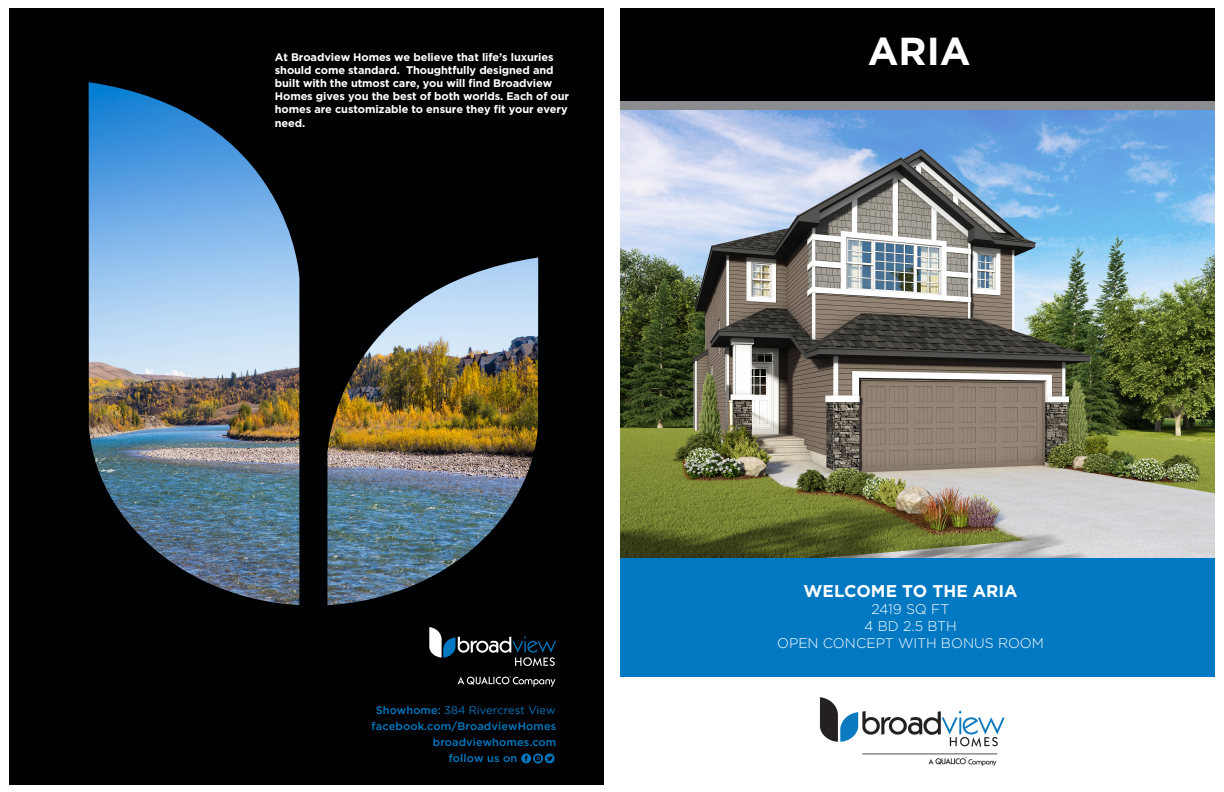
<style>
.page{position:relative;width:1224px;height:792px;background:#fff}
.page>*{position:absolute;margin:0;border:0;box-sizing:border-box;transform-origin:0 0}
.t1{font:700 39px "Gotham";color:#fff}
.t2{font:700 17px "Gotham";letter-spacing:-.005em;color:#fff}
.t3{font:300 14px "Gotham";letter-spacing:-.005em;color:#fff}
.t4{font:700 11px/13.2px "Gotham";letter-spacing:-.01em;color:#fff}
.t5{font:500 11px "Gotham";letter-spacing:.01em;color:#0079c2}
.t6{font:11px "Gotham";letter-spacing:.01em;color:#0079c2}
.s1{font-weight:500}
</style>
<div class="page">
<img style="left:9px;top:8px;width:595px;height:777px">
<svg style="left:429px;top:627px;width:127px;height:39px;background:#262f35"></svg>
<svg style="left:457px;top:676px;width:99px;height:11px"></svg>
<svg style="left:521px;top:753px;width:34px;height:11px"></svg>
<img style="left:620px;top:109px;width:595px;height:450px">
<div style="left:613px;top:0;width:604px;height:103px;background:#000103"></div>
<div style="left:613px;top:101px;width:611px;height:8px;background:#8a8c8f"></div>
<div style="left:612px;top:559px;width:612px;height:118px;background:#0078c2"></div>
<div style="left:0;top:0;width:1224px;height:7px;background:#fff"></div>
<div style="left:1216px;top:0;width:8px;height:792px;background:#fff"></div>
<div style="left:605px;top:0;width:15px;height:792px;background:#fff"></div>
<img style="left:819px;top:697px;width:186px;height:69px">
<p class="t4" style="left:275px;top:50px;width:296px">At Broadview Homes we believe that life’s luxuries should come standard. Thoughtfully designed and built with the utmost care, you will find Broadview Homes gives you the best of both worlds. Each of our homes are customizable to ensure they fit your every need.</p>
<p class="t6" style="left:376px;top:704px;width:181px"><span class="s1">Showhome:</span> 384 Rivercrest View</p>
<p class="t5" style="left:372px;top:719px;width:186px">facebook.com/BroadviewHomes</p>
<p class="t5" style="left:433px;top:735px;width:125px">broadviewhomes.com</p>
<p class="t5" style="left:449px;top:751px;width:70px">follow us on</p>
<p class="t1" style="left:868px;top:25px;width:104px">ARIA</p>
<p class="t2" style="left:803px;top:579px;width:216px">WELCOME TO THE ARIA</p>
<p class="t3" style="left:872px;top:600px;width:79px">2419 SQ FT</p>
<p class="t3" style="left:864px;top:617px;width:94px">4 BD 2.5 BTH</p>
<p class="t3" style="left:777px;top:634px;width:268px">OPEN CONCEPT WITH BONUS ROOM</p>
</div>
